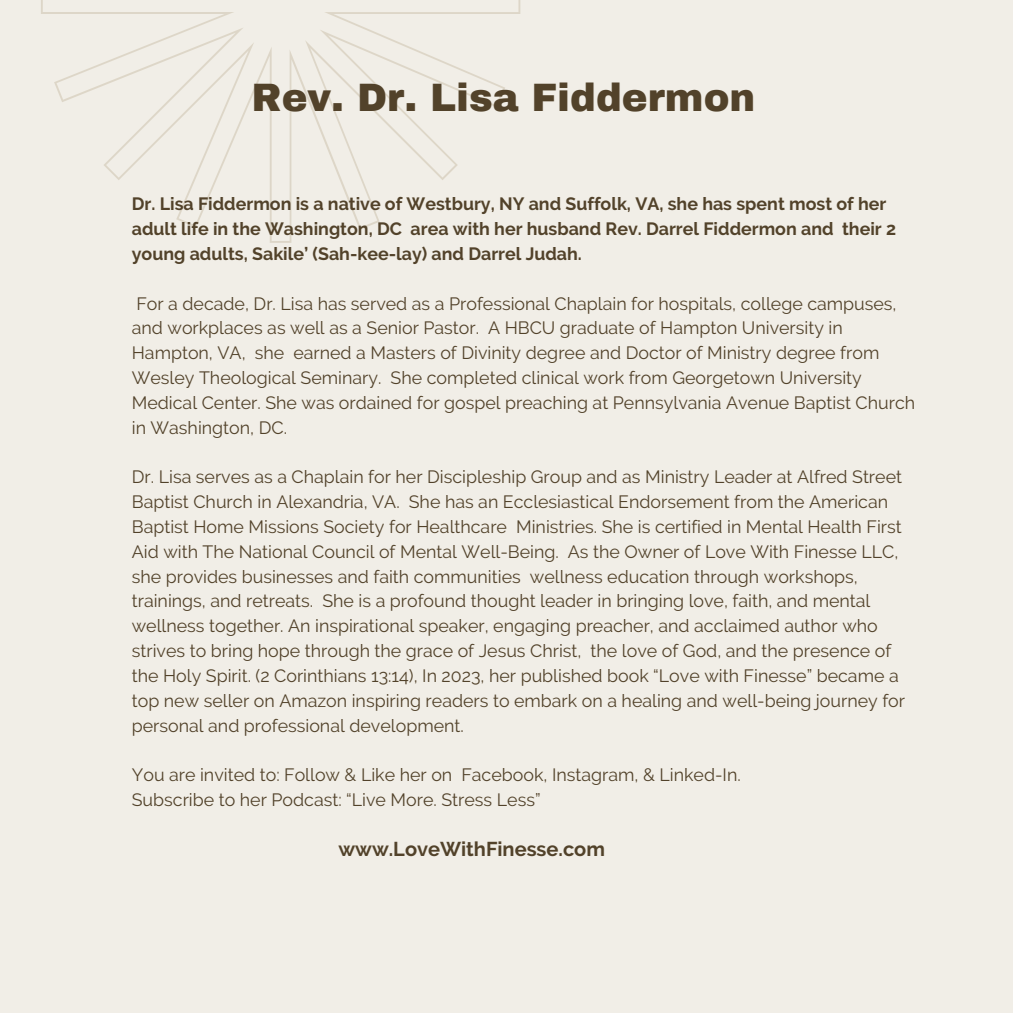
<style>
.page{position:relative;width:1013px;height:1013px;background:#fff}
.page>*{position:absolute;margin:0;border:0;box-sizing:border-box;transform-origin:0 0}
.t1{font:900 38.75px "Archivo";color:#52422a}
.t2{font:700 20px "Raleway";color:#52422a}
.t3{font:17.75px/24.8px "Raleway";color:#52422a}
.t4{font:700 17.75px/24.8px "Raleway";color:#52422a}
</style>
<div class="page">
<div style="left:0;top:0;width:1012px;height:1012px;background:#f1eee7"></div>
<svg style="left:41px;top:0;width:479px;height:243px"></svg>
<p class="t1" style="left:251px;top:77px;width:505px">Rev. Dr. Lisa Fiddermon</p>
<h1 class="t4" style="left:132px;top:192px;width:765px">Dr. Lisa Fiddermon is a native of Westbury, NY and Suffolk, VA, she has spent most of her adult life in the Washington, DC area with her husband Rev. Darrel Fiddermon and their 2 young adults, Sakile’ (Sah-kee-lay) and Darrel Judah.</h1>
<h3 class="t3" style="left:132px;top:291px;width:784px">For a decade, Dr. Lisa has served as a Professional Chaplain for hospitals, college campuses, and workplaces as well as a Senior Pastor. A HBCU graduate of Hampton University in Hampton, VA, she earned a Masters of Divinity degree and Doctor of Ministry degree from Wesley Theological Seminary. She completed clinical work from Georgetown University Medical Center. She was ordained for gospel preaching at Pennsylvania Avenue Baptist Church in Washington, DC.</h3>
<p class="t3" style="left:132px;top:465px;width:774px">Dr. Lisa serves as a Chaplain for her Discipleship Group and as Ministry Leader at Alfred Street Baptist Church in Alexandria, VA. She has an Ecclesiastical Endorsement from the American Baptist Home Missions Society for Healthcare Ministries. She is certified in Mental Health First Aid with The National Council of Mental Well-Being. As the Owner of Love With Finesse LLC, she provides businesses and faith communities wellness education through workshops, trainings, and retreats. She is a profound thought leader in bringing love, faith, and mental wellness together. An inspirational speaker, engaging preacher, and acclaimed author who strives to bring hope through the grace of Jesus Christ, the love of God, and the presence of the Holy Spirit. (2 Corinthians 13:14), In 2023, her published book “Love with Finesse” became a top new seller on Amazon inspiring readers to embark on a healing and well-being journey for personal and professional development.</p>
<p class="t3" style="left:132px;top:762px;width:610px">You are invited to: Follow &amp; Like her on Facebook, Instagram, &amp; Linked-In.</p>
<p class="t3" style="left:132px;top:787px;width:410px">Subscribe to her Podcast: “Live More. Stress Less”</p>
<p class="t2" style="left:338px;top:837px;width:268px">www.LoveWithFinesse.com</p>
</div>
